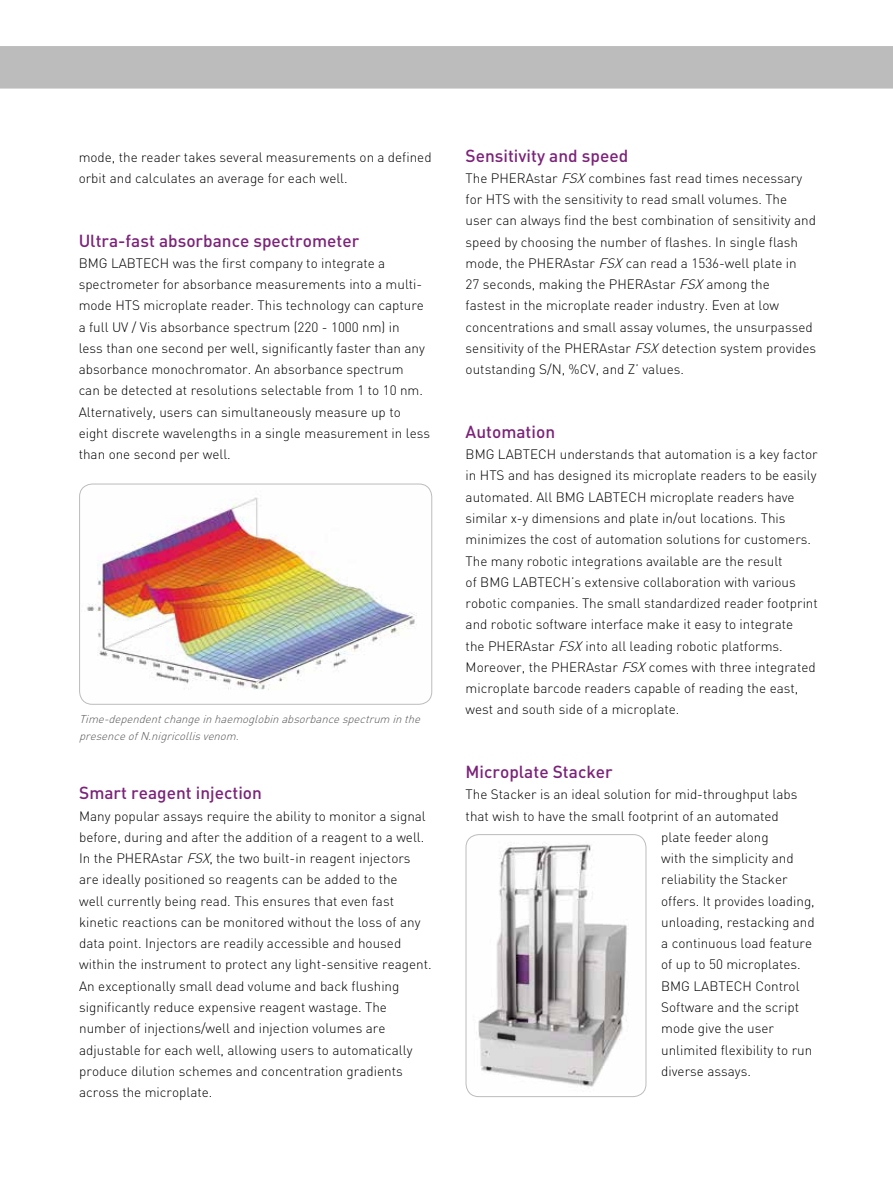
<style>
.page{position:relative;width:893px;height:1188px;background:#fff}
.page>*{position:absolute;margin:0;border:0;box-sizing:border-box;transform-origin:0 0}
.t1{font:500 17.25px "DIN";color:#7b2379}
.t2{font:300 13.5px/21.3px "DIN";color:#000}
.t3{font:italic 300 11.25px/16.5px "DIN";color:#575756}
.s1{font-style:italic}
</style>
<div class="page">
<div style="left:0;top:46px;width:893px;height:43px;background:#bdbcbc"></div>
<img style="left:80px;top:484px;width:351px;height:220px">
<div style="left:79px;top:484px;width:353px;height:221px;border:1px solid #bdbcbc;border-radius:13px"></div>
<img style="left:466px;top:835px;width:176px;height:258px">
<div style="left:466px;top:834px;width:180px;height:263px;border:1px solid #bdbcbc;border-radius:13px"></div>
<p class="t2" style="left:79px;top:146px;width:354px">mode, the reader takes several measurements on a defined orbit and calculates an average for each well.</p>
<p class="t1" style="left:79px;top:229px;width:282px">Ultra-fast absorbance spectrometer</p>
<p class="t2" style="left:79px;top:252px;width:353px">BMG LABTECH was the first company to integrate a spectrometer for absorbance measurements into a multi&shy;mode HTS microplate reader. This technology can capture a full UV / Vis absorbance spectrum (220 - 1000 nm) in<br>less than one second per well, significantly faster than any absorbance monochromator. An absorbance spectrum<br>can be detected at resolutions selectable from 1 to 10 nm.<br>Alternatively, users can simultaneously measure up to eight discrete wavelengths in a single measurement in less than one second per well.</p>
<p class="t3" style="left:79px;top:711px;width:346px">Time-dependentchangeinhaemoglobinabsorbancespectrum inthe presenceofN.nigricollisvenom.</p>
<p class="t1" style="left:79px;top:782px;width:184px">Smart reagent injection</p>
<p class="t2" style="left:79px;top:805px;width:354px">Many popular assays require the ability to monitor a signal before, during and after the addition of a reagent to a well.<br>In the PHERAstar <span class="s1">FSX</span>, the two built-in reagent injectors are ideally positioned so reagents can be added to the<br>well currently being read. This ensures that even fast kinetic reactions can be monitored without the loss of any data point. Injectors are readily accessible and housed within the instrument to protect any light-sensitive reagent.<br>An exceptionally small dead volume and back flushing significantly reduce expensive reagent wastage. The number of injections/well and injection volumes are adjustable for each well, allowing users to automatically produce dilution schemes and concentration gradients across the microplate.</p>
<p class="t1" style="left:466px;top:144px;width:164px">Sensitivity and speed</p>
<p class="t2" style="left:466px;top:167px;width:352px">The PHERAstar <span class="s1">FSX</span>combines fast read times necessary for HTS with the sensitivity to read small volumes. The user can always find the best combination of sensitivity and speed by choosing the number of flashes. In single flash mode, the PHERAstar <span class="s1">FSX</span>can read a 1536-well plate in<br>27 seconds, making the PHERAstar <span class="s1">FSX</span>among the<br>fastest in the microplate reader industry. Even at low concentrations and small assay volumes, the unsurpassed sensitivity of the PHERAstar <span class="s1">FSX</span>detection system provides outstanding S/N, %CV, and Z’ values.</p>
<p class="t1" style="left:466px;top:421px;width:91px">Automation</p>
<p class="t2" style="left:466px;top:444px;width:354px">BMG LABTECH understands that automation is a key factor in HTS and has designed its microplate readers to be easily automated. All BMG LABTECH microplate readers have similar x-y dimensions and plate in/out locations. This minimizes the cost of automation solutions for customers.<br>The many robotic integrations available are the result<br>of BMG LABTECH’s extensive collaboration with various robotic companies. The small standardized reader footprint and robotic software interface make it easy to integrate<br>the PHERAstar <span class="s1">FSX</span>into all leading robotic platforms.<br>Moreover, the PHERAstar <span class="s1">FSX</span>comes with three integrated microplate barcode readers capable of reading the east, west and south side of a microplate.</p>
<p class="t1" style="left:466px;top:761px;width:149px">Microplate Stacker</p>
<p class="t2" style="left:466px;top:784px;width:333px">The Stacker is an ideal solution for mid-throughput labs</p>
<p class="t2" style="left:466px;top:805px;width:315px">that wish to have the small footprint of an automated</p>
<p class="t2" style="left:661px;top:826px;width:109px">plate feeder along</p>
<p class="t2" style="left:661px;top:848px;width:134px">with the simplicity and</p>
<p class="t2" style="left:661px;top:869px;width:128px">reliability the Stacker</p>
<p class="t2" style="left:661px;top:890px;width:155px">offers. It provides loading,</p>
<p class="t2" style="left:661px;top:911px;width:155px">unloading, restacking and</p>
<p class="t2" style="left:661px;top:933px;width:152px">a continuous load feature</p>
<p class="t2" style="left:661px;top:954px;width:141px">of up to 50 microplates.</p>
<p class="t2" style="left:661px;top:975px;width:140px">BMG LABTECH Control</p>
<p class="t2" style="left:661px;top:996px;width:139px">Software and the script</p>
<p class="t2" style="left:661px;top:1018px;width:114px">mode give the user</p>
<p class="t2" style="left:661px;top:1039px;width:153px">unlimited flexibility to run</p>
<p class="t2" style="left:661px;top:1060px;width:91px">diverse assays.</p>
</div>
